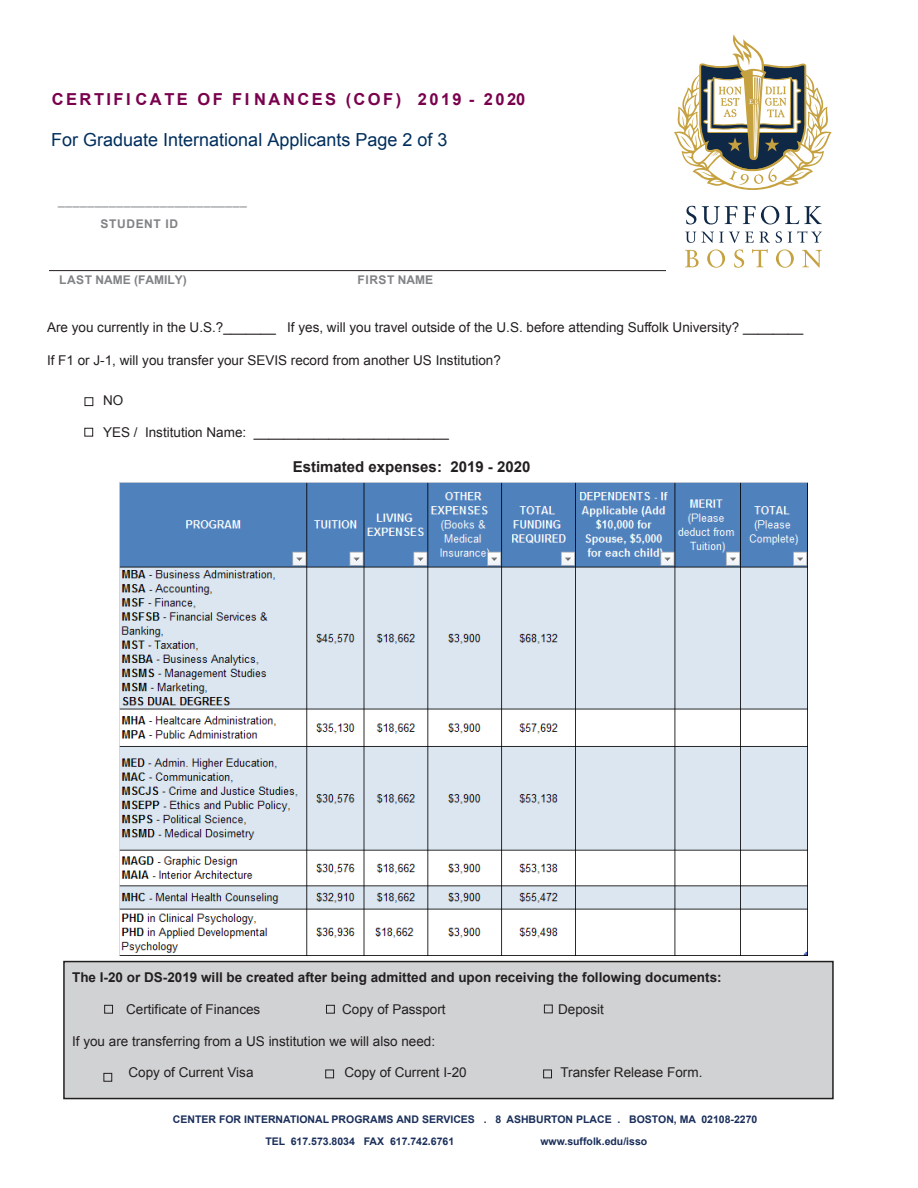
<style>
.page{position:relative;width:918px;height:1188px;background:#fff}
.page>*{position:absolute;margin:0;border:0;box-sizing:border-box;transform-origin:0 0}
.t1{font:18px "Arial";color:#002e5c}
.t2{font:700 16.5px "Arial";letter-spacing:.15em;color:#79004d}
.t3{font:700 15px "Arial";color:#231f20}
.t4{font:13.5px "Arial";color:#231f20}
.t5{font:700 13.5px "Arial";color:#231f20}
.t6{font:12px "Arial";color:#808284}
.t7{font:700 12px "Arial";letter-spacing:.05em;color:#808285}
.t8{font:700 12px "Arial";color:#808285}
.t9{font:700 10.5px/22.4px "Arial";color:#192e5a}
</style>
<div class="page">
<svg style="left:674px;top:34px;width:158px;height:156px"></svg>
<svg style="left:686px;top:206px;width:10px;height:18px"></svg>
<svg style="left:702px;top:206px;width:35px;height:18px"></svg>
<svg style="left:743px;top:206px;width:36px;height:18px"></svg>
<svg style="left:785px;top:206px;width:37px;height:18px"></svg>
<svg style="left:686px;top:232px;width:84px;height:11px"></svg>
<svg style="left:776px;top:231px;width:6px;height:12px"></svg>
<svg style="left:788px;top:231px;width:34px;height:12px"></svg>
<svg style="left:685px;top:250px;width:14px;height:17px"></svg>
<svg style="left:707px;top:249px;width:18px;height:19px"></svg>
<svg style="left:734px;top:249px;width:10px;height:19px"></svg>
<svg style="left:752px;top:249px;width:16px;height:18px"></svg>
<svg style="left:776px;top:249px;width:18px;height:19px"></svg>
<svg style="left:802px;top:250px;width:20px;height:18px"></svg>
<div style="left:63px;top:961px;width:771px;height:138px;background:#d1d2d3;border:2px solid #231f20"></div>
<div style="left:104px;top:1005px;width:9px;height:9px;border:1px solid #231f20"></div>
<div style="left:103px;top:1073px;width:9px;height:9px;border:1px solid #231f20"></div>
<div style="left:325px;top:1070px;width:9px;height:8px;border:1px solid #231f20"></div>
<div style="left:543px;top:1070px;width:9px;height:8px;border:1px solid #231f20"></div>
<div style="left:544px;top:1005px;width:9px;height:8px;border:1px solid #231f20"></div>
<div style="left:326px;top:1005px;width:9px;height:9px;border:1px solid #231f20"></div>
<hr style="left:49px;top:270px;width:617px;height:1px;background:#231f20">
<div style="left:85px;top:397px;width:8px;height:9px;border:1px solid #231f20"></div>
<div style="left:84px;top:428px;width:9px;height:9px;border:1px solid #231f20"></div>
<img style="left:119px;top:482px;width:689px;height:473px">
<p class="t2" style="left:52px;top:88px;width:475px">CERTIFI CATE OF FI NANCES (COF) 2019 - 2020</p>
<h1 class="t1" style="left:51px;top:128px;width:398px">For Graduate International Applicants Page 2 of 3</h1>
<p class="t6" style="left:58px;top:193px;width:190px">__________________________</p>
<p class="t7" style="left:101px;top:216px;width:79px">STUDENT ID</p>
<p class="t8" style="left:59px;top:271px;width:129px">LAST NAME (FAMILY)</p>
<p class="t7" style="left:358px;top:271px;width:77px">FIRST NAME</p>
<p class="t4" style="left:47px;top:319px;width:758px">Are you currently in the U.S.?_______ If yes, will you travel outside of the U.S. before attending Suffolk University? ________</p>
<p class="t4" style="left:47px;top:351px;width:455px">If F1 or J-1, will you transfer your SEVIS record from another US Institution?</p>
<p class="t4" style="left:103px;top:391px;width:22px">NO</p>
<p class="t4" style="left:103px;top:424px;width:347px">YES / Institution Name: __________________________</p>
<p class="t3" style="left:293px;top:457px;width:239px">Estimated expenses: 2019 - 2020</p>
<p class="t5" style="left:72px;top:968px;width:651px">The I-20 or DS-2019 will be created after being admitted and upon receiving the following documents:</p>
<p class="t4" style="left:126px;top:1001px;width:136px">Certificate of Finances</p>
<p class="t4" style="left:342px;top:1001px;width:105px">Copy of Passport</p>
<p class="t4" style="left:558px;top:1001px;width:47px">Deposit</p>
<p class="t4" style="left:72px;top:1033px;width:365px">If you are transferring from a US institution we will also need:</p>
<p class="t4" style="left:128px;top:1064px;width:127px">Copy of Current Visa</p>
<p class="t4" style="left:344px;top:1064px;width:124px">Copy of Current I-20</p>
<p class="t4" style="left:560px;top:1064px;width:144px">Transfer Release Form.</p>
<p class="t9" style="left:265px;top:1108px;width:493px;text-indent:-93px">CENTER FOR INTERNATIONAL PROGRAMS AND SERVICES . 8 ASHBURTON PLACE . BOSTON, MA 02108-2270<br>TEL 617.573.8034 FAX 617.742.6761</p>
<p class="t9" style="left:540px;top:1131px;width:108px">www.suffolk.edu/isso</p>
</div>
